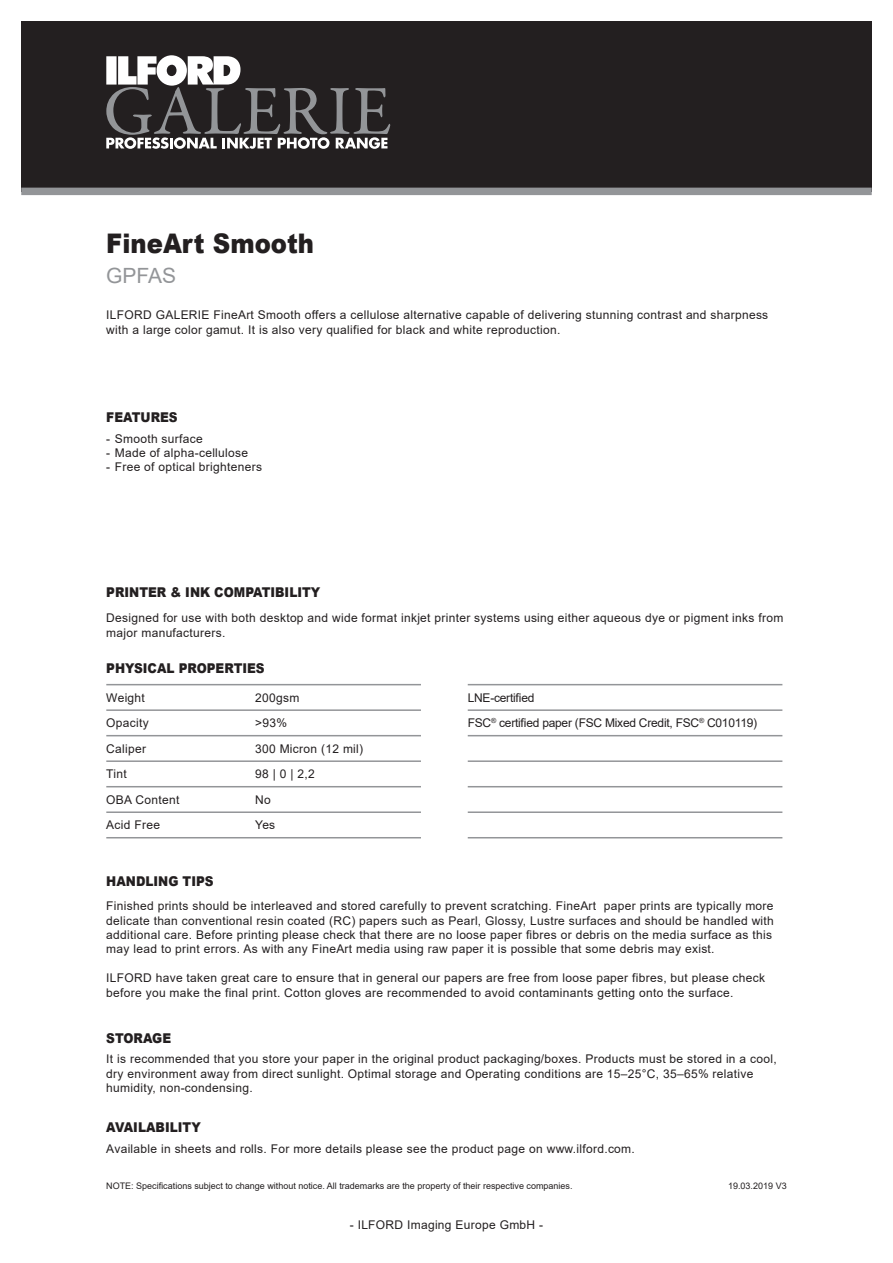
<style>
.page{position:relative;width:893px;height:1263px;background:#fff}
.page>*{position:absolute;margin:0;border:0;box-sizing:border-box;transform-origin:0 0}
.t1{font:900 27px "Arial";color:#231f20;scale:.9 1}
.t2{font:21px "Arial";color:#939598}
.t3{font:900 13.5px "Arial";color:#231f20;scale:.9 1}
.t4{font:12px/25.5px "Arial";letter-spacing:.025em;color:#231f20}
.t5{font:12px/25.5px "Arial";letter-spacing:-.02em;color:#231f20}
.t6{font:9px "Arial";color:#231f20}
</style>
<div class="page">
<div style="left:21px;top:21px;width:851px;height:170px;background:#231f20"></div>
<div style="left:21px;top:188px;width:851px;height:7px;background:#939598"></div>
<svg style="left:106px;top:55px;width:284px;height:94px"></svg>
<hr style="left:106px;top:684px;width:315px;height:1px;background:#939598">
<hr style="left:106px;top:709px;width:315px;height:2px;background:#939598">
<hr style="left:106px;top:735px;width:315px;height:1px;background:#939598">
<hr style="left:106px;top:760px;width:315px;height:2px;background:#939598">
<hr style="left:106px;top:786px;width:315px;height:1px;background:#939598">
<hr style="left:106px;top:811px;width:315px;height:2px;background:#939598">
<hr style="left:106px;top:837px;width:315px;height:1px;background:#939598">
<hr style="left:468px;top:684px;width:314px;height:1px;background:#939598">
<hr style="left:468px;top:709px;width:314px;height:2px;background:#939598">
<hr style="left:468px;top:735px;width:314px;height:1px;background:#939598">
<hr style="left:468px;top:760px;width:314px;height:2px;background:#939598">
<hr style="left:468px;top:786px;width:314px;height:1px;background:#939598">
<hr style="left:468px;top:811px;width:314px;height:2px;background:#939598">
<hr style="left:468px;top:837px;width:314px;height:1px;background:#939598">
<h1 class="t1" style="left:106px;top:224px;width:232px">FineArt Smooth</h1>
<h2 class="t2" style="left:106px;top:261px;width:72px">GPFAS</h2>
<p class="t4" style="left:106px;top:308px;width:663px;line-height:14.4px">ILFORD GALERIE FineArt Smooth offers a cellulose alternative capable of delivering stunning contrast and sharpness with a large color gamut. It is also very qualified for black and white reproduction.</p>
<p class="t3" style="left:106px;top:407px;width:81px">FEATURES</p>
<p class="t4" style="left:106px;top:425px;width:98px">- Smooth surface</p>
<p class="t4" style="left:106px;top:440px;width:143px">- Made of alpha-cellulose</p>
<p class="t4" style="left:106px;top:454px;width:157px">- Free of optical brighteners</p>
<p class="t3" style="left:106px;top:582px;width:239px">PRINTER &amp; INK COMPATIBILITY</p>
<p class="t4" style="left:106px;top:611px;width:679px;line-height:14.4px">Designed for use with both desktop and wide format inkjet printer systems using either aqueous dye or pigment inks from major manufacturers.</p>
<p class="t3" style="left:106px;top:658px;width:178px">PHYSICAL PROPERTIES</p>
<p class="t4" style="left:106px;top:685px;width:75px">Weight<br>Opacity<br>Caliper<br>Tint<br>OBA Content<br>Acid Free</p>
<p class="t4" style="left:255px;top:685px;width:110px">200gsm<br>&gt;93%<br>300 Micron (12 mil)<br>98 | 0 | 2,2<br>No<br>Yes</p>
<p class="t5" style="left:468px;top:685px;width:291px">LNE-certified<br>FSC<sup>®</sup> certified paper (FSC Mixed Credit, FSC<sup>®</sup> C010119)</p>
<p class="t3" style="left:106px;top:871px;width:121px">HANDLING TIPS</p>
<p class="t4" style="left:106px;top:899px;width:669px;line-height:14.4px">Finished prints should be interleaved and stored carefully to prevent scratching. FineArt paper prints are typically more delicate than conventional resin coated (RC) papers such as Pearl, Glossy, Lustre surfaces and should be handled with additional care. Before printing please check that there are no loose paper fibres or debris on the media surface as this may lead to print errors. As with any FineArt media using raw paper it is possible that some debris may exist.</p>
<p class="t4" style="left:106px;top:971px;width:660px;line-height:14.4px">ILFORD have taken great care to ensure that in general our papers are free from loose paper fibres, but please check before you make the final print. Cotton gloves are recommended to avoid contaminants getting onto the surface.</p>
<p class="t3" style="left:106px;top:1028px;width:74px">STORAGE</p>
<p class="t4" style="left:106px;top:1052px;width:672px;line-height:14.4px">It is recommended that you store your paper in the original product packaging/boxes. Products must be stored in a cool, dry environment away from direct sunlight. Optimal storage and Operating conditions are 15–25°C, 35–65% relative humidity, non-condensing.</p>
<p class="t3" style="left:106px;top:1118px;width:107px">AVAILABILITY</p>
<p class="t4" style="left:106px;top:1135px;width:530px">Available in sheets and rolls. For more details please see the product page on www.ilford.com.</p>
<p class="t6" style="left:106px;top:1179px;width:468px">NOTE: Specifications subject to change without notice. All trademarks are the property of their respective companies.</p>
<p class="t6" style="left:728px;top:1179px;width:60px">19.03.2019 V3</p>
<p class="t4" style="left:350px;top:1212px;width:195px">- ILFORD Imaging Europe GmbH -</p>
</div>
